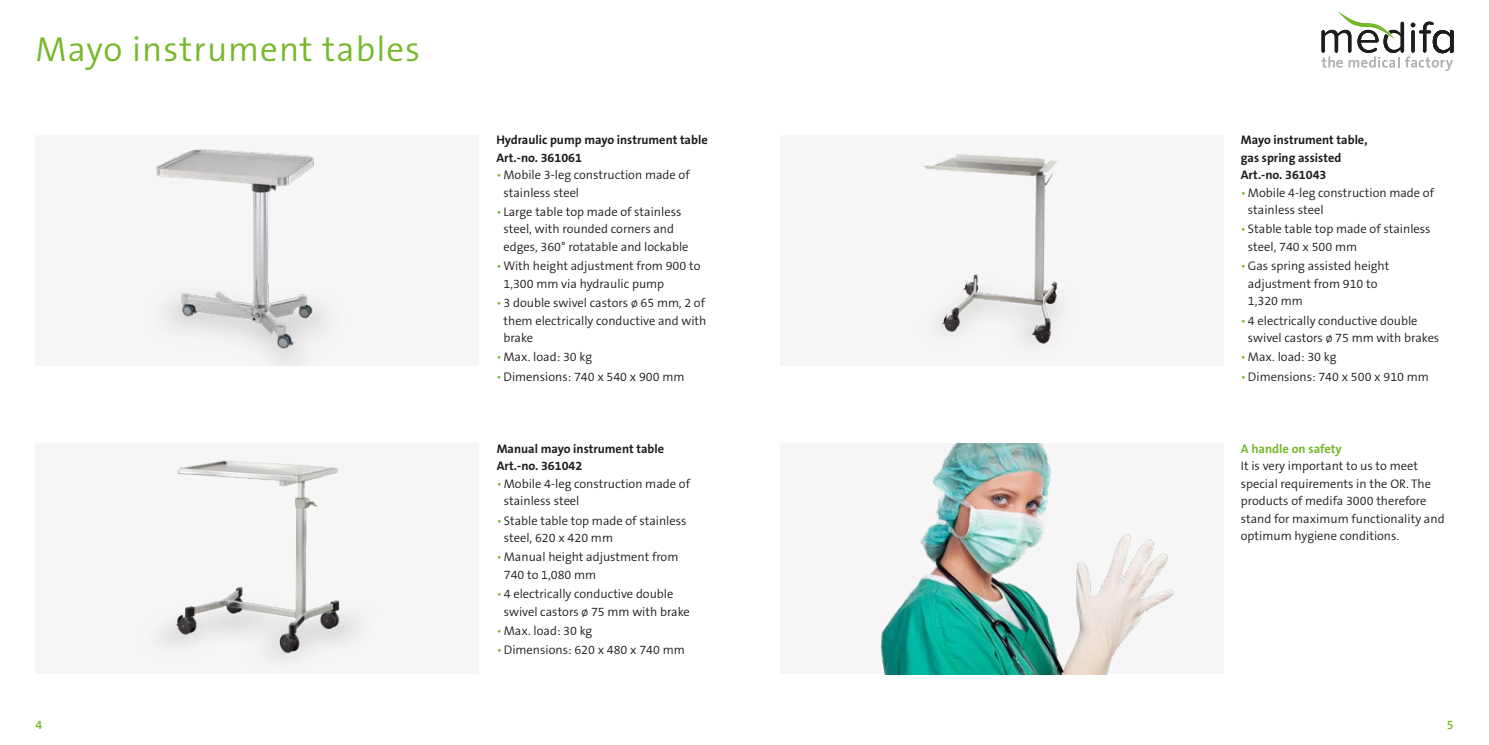
<style>
.page{position:relative;width:1489px;height:745px;background:#fff}
.page>*{position:absolute;margin:0;border:0;box-sizing:border-box;transform-origin:0 0}
.t1{font:300 35px "The Sans B W4";letter-spacing:.03em;color:#76b82a}
.t2{font:300 12.5px/17.5px "The Sans B W4";color:#1d1d1b}
.t3{font:700 12.5px/17.5px "The Sans B W7";color:#1d1d1b}
.t4{font:700 12.5px "The Sans B W7";color:#76b82a}
.t5{font:600 12.5px "The Sans B W6";color:#76b82a}
.s1{color:#76b82a}
</style>
<div class="page">
<svg style="left:1321px;top:11px;width:132px;height:60px"></svg>
<div style="left:780px;top:443px;width:442px;height:230px;background:#f6f6f6"></div>
<img style="left:880px;top:443px;width:295px;height:230px">
<div style="left:35px;top:135px;width:443px;height:230px;background:#f6f6f6"></div>
<img style="left:156px;top:149px;width:168px;height:214px">
<div style="left:35px;top:443px;width:443px;height:230px;background:#f6f6f6"></div>
<img style="left:162px;top:460px;width:195px;height:199px">
<div style="left:780px;top:135px;width:442px;height:230px;background:#f6f6f6"></div>
<img style="left:924px;top:154px;width:136px;height:190px">
<h1 class="t1" style="left:35px;top:27px;width:386px">Mayo instrument tables</h1>
<p class="t3" style="left:496px;top:131px;width:213px">Hydraulic pump mayo instrument table<br>Art.-no. 361061</p>
<p class="t2" style="left:503px;top:166px;width:188px;text-indent:-7px"><span class="s1">•</span>Mobile 3-leg construction made of stainless steel</p>
<p class="t2" style="left:496px;top:203px;width:194px;text-align:center"><span class="s1">•</span> Large table top made of stainless steel, with rounded corners and edges, 360° rotatable and lockable</p>
<p class="t2" style="left:503px;top:257px;width:198px;text-indent:-7px"><span class="s1">•</span>With height adjustment from 900 to<br>1,300 mm via hydraulic pump</p>
<p class="t2" style="left:503px;top:294px;width:204px;text-align:justify;text-indent:-7px"><span class="s1">•</span> 3 double swivel castors ø 65 mm, 2 of them electrically conductive and with brake</p>
<p class="t2" style="left:496px;top:348px;width:97px"><span class="s1">•</span>Max. load: 30 kg</p>
<p class="t2" style="left:496px;top:367px;width:190px"><span class="s1">•</span>Dimensions: 740 x 540 x 900 mm</p>
<p class="t3" style="left:496px;top:439px;width:169px">Manual mayo instrument table<br>Art.-no. 361042</p>
<p class="t2" style="left:504px;top:474px;width:188px;text-indent:-7px"><span class="s1">•</span>Mobile 4-leg construction made of stainless steel</p>
<p class="t2" style="left:504px;top:511px;width:184px;text-indent:-7px"><span class="s1">•</span> Stable table top made of stainless steel, 620 x 420 mm</p>
<p class="t2" style="left:504px;top:548px;width:176px;text-indent:-7px"><span class="s1">•</span>Manual height adjustment from<br>740 to 1,080 mm</p>
<p class="t2" style="left:504px;top:585px;width:187px;text-indent:-7px"><span class="s1">•</span> 4 electrically conductive double swivel castors ø 75 mm with brake</p>
<p class="t2" style="left:496px;top:621px;width:97px"><span class="s1">•</span>Max. load: 30 kg</p>
<p class="t2" style="left:496px;top:641px;width:190px"><span class="s1">•</span>Dimensions: 620 x 480 x 740 mm</p>
<p class="t3" style="left:1240px;top:131px;width:128px">Mayo instrument table, gas spring assisted<br>Art.-no. 361043</p>
<p class="t2" style="left:1247px;top:183px;width:188px;text-indent:-7px"><span class="s1">•</span>Mobile 4-leg construction made of stainless steel</p>
<p class="t2" style="left:1247px;top:220px;width:184px;text-indent:-7px"><span class="s1">•</span> Stable table top made of stainless steel, 740 x 500 mm</p>
<p class="t2" style="left:1247px;top:257px;width:143px;text-indent:-7px"><span class="s1">•</span>Gas spring assisted height adjustment from 910 to<br>1,320 mm</p>
<p class="t2" style="left:1247px;top:311px;width:193px;text-indent:-7px"><span class="s1">•</span> 4 electrically conductive double swivel castors ø 75 mm with brakes</p>
<p class="t2" style="left:1240px;top:348px;width:97px"><span class="s1">•</span>Max. load: 30 kg</p>
<p class="t2" style="left:1240px;top:367px;width:190px"><span class="s1">•</span>Dimensions: 740 x 500 x 910 mm</p>
<p class="t4" style="left:1240px;top:440px;width:102px">A handle on safety</p>
<p class="t2" style="left:1240px;top:457px;width:205px">It is very important to us to meet special requirements in the OR. The products of medifa 3000 therefore stand for maximum functionality and optimum hygiene conditions.</p>
<p class="t5" style="left:35px;top:716px;width:8px">4</p>
<p class="t5" style="left:1446px;top:716px;width:8px">5</p>
</div>
